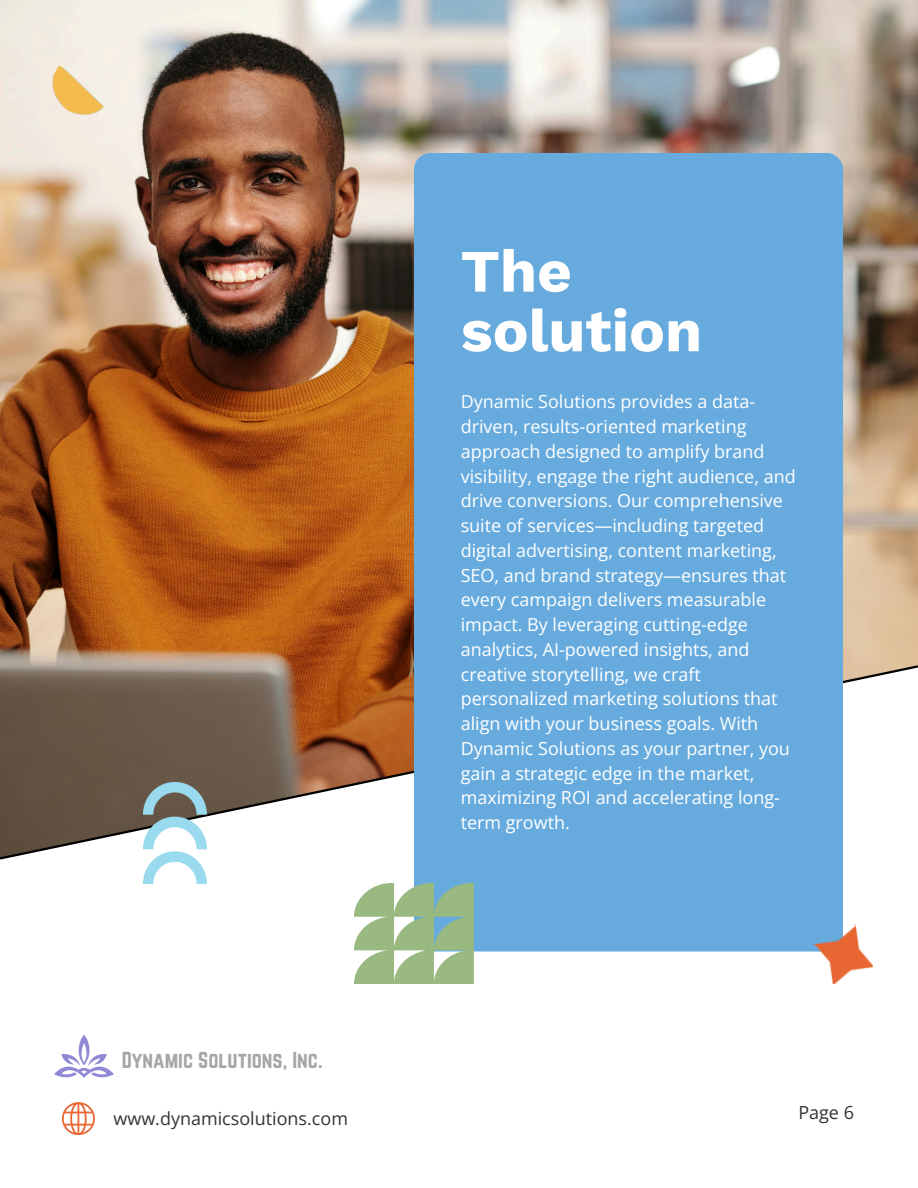
<style>
.page{position:relative;width:918px;height:1188px;background:#fff}
.page>*{position:absolute;margin:0;border:0;box-sizing:border-box;transform-origin:0 0}
.t1{font:700 60px/59.7px "Work Sans";color:#fff}
.t2{font:20.25px "Norwester";color:#a6a6a6}
.t3{font:18px/24.8px "Open Sans";color:#fff}
.t4{font:18px "Open Sans";color:#343433}
</style>
<div class="page">
<svg style="left:62px;top:1102px;width:33px;height:33px"></svg>
<img style="left:0;top:0;width:918px;height:664px">
<svg style="left:0;top:664px;width:918px;height:196px"></svg>
<div style="left:414px;top:153px;width:429px;height:799px;background:#67abde;border-radius:17px"></div>
<img style="left:144px;top:782px;width:63px;height:101px">
<img style="left:813px;top:924px;width:60px;height:60px">
<img style="left:42px;top:65px;width:68px;height:60px">
<img style="left:355px;top:884px;width:118px;height:100px">
<svg style="left:54px;top:1035px;width:60px;height:43px"></svg>
<p class="t2" style="left:122px;top:1048px;width:203px">Dynamic Solutions, Inc.</p>
<p class="t4" style="left:114px;top:1106px;width:236px">www.dynamicsolutions.com</p>
<h1 class="t1" style="left:461px;top:241px;width:243px">The solution</h1>
<p class="t3" style="left:461px;top:389px;width:337px">Dynamic Solutions provides a data&shy;driven, results-oriented marketing approach designed to amplify brand visibility, engage the right audience, and drive conversions. Our comprehensive suite of services—including targeted digital advertising, content marketing, SEO, and brand strategy—ensures that every campaign delivers measurable impact. By leveraging cutting-edge analytics, AI-powered insights, and creative storytelling, we craft personalized marketing solutions that align with your business goals. With Dynamic Solutions as your partner, you gain a strategic edge in the market, maximizing ROI and accelerating long&shy;term growth.</p>
<p class="t4" style="left:798px;top:1100px;width:57px">Page 6</p>
</div>
